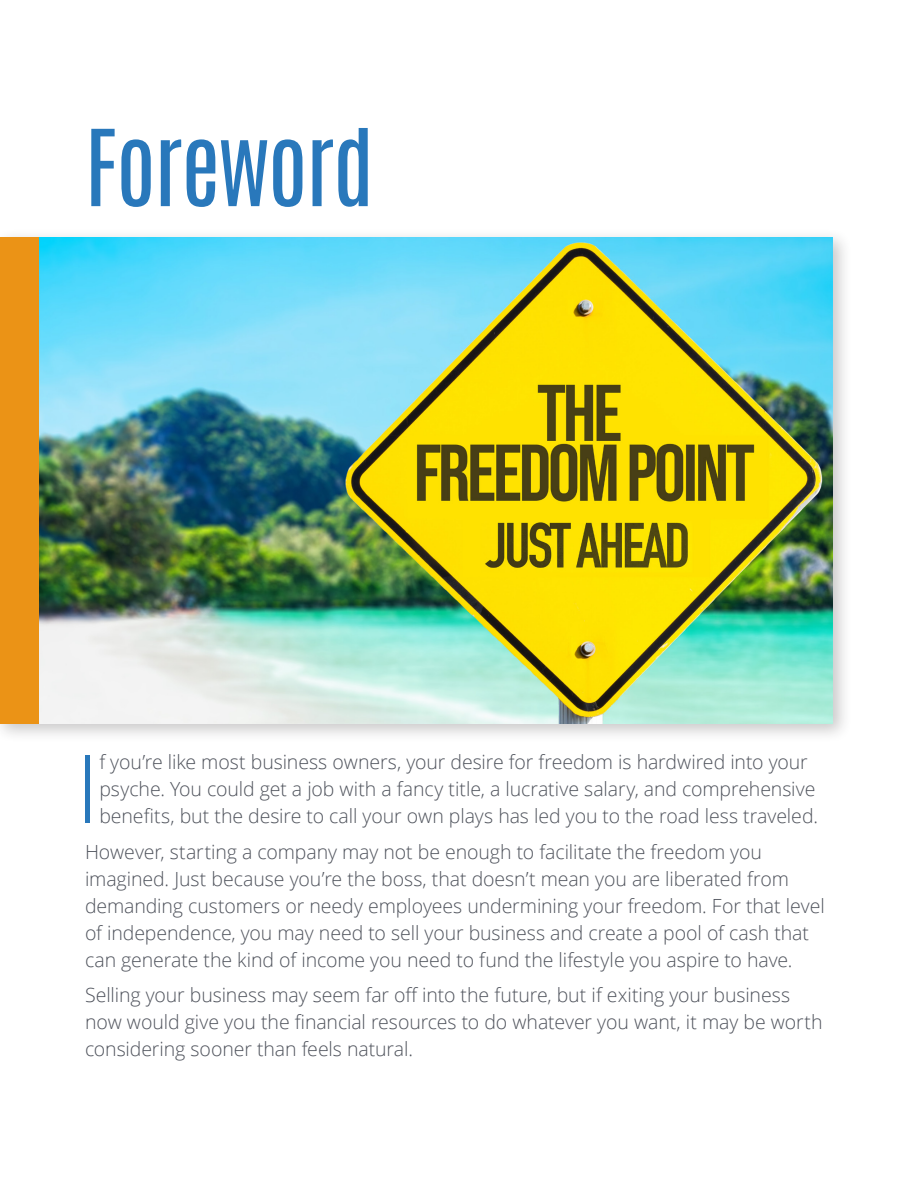
<style>
.page{position:relative;width:918px;height:1188px;background:#fff}
.page>*{position:absolute;margin:0;border:0;box-sizing:border-box;transform-origin:0 0}
.B{font:300 95.1px "Open Sans";color:#2978bb}
.T4{font:90px "Antonio";letter-spacing:-.02em;color:#2978bb}
.B-2{font:300 19.5px/27px "Open Sans";letter-spacing:-.005em;color:#4f535c}
</style>
<div class="page">
<div style="left:0;top:228px;width:852px;height:515px;background:#231f20;opacity:.25"></div>
<img style="left:38px;top:237px;width:795px;height:487px">
<div style="left:0;top:237px;width:38px;height:487px;background:#eb9316"></div>
<p class="T4" style="left:85px;top:101px;width:291px">Foreword</p>
<p class="B" style="left:75px;top:723px;width:25px">I</p>
<p class="B-2" style="left:99px;top:748px;width:720px">f you’re like most business owners, your desire for freedom is hardwired into your psyche. You could get a job with a fancy title, a lucrative salary, and comprehensive benefits, but the desire to call your own plays has led you to the road less traveled.</p>
<p class="B-2" style="left:85px;top:838px;width:741px">However, starting a company may not be enough to facilitate the freedom you imagined. Just because you’re the boss, that doesn’t mean you are liberated from demanding customers or needy employees undermining your freedom. For that level of independence, you may need to sell your business and create a pool of cash that can generate the kind of income you need to fund the lifestyle you aspire to have.</p>
<p class="B-2" style="left:85px;top:981px;width:739px">Selling your business may seem far off into the future, but if exiting your business now would give you the financial resources to do whatever you want, it may be worth considering sooner than feels natural.</p>
</div>
